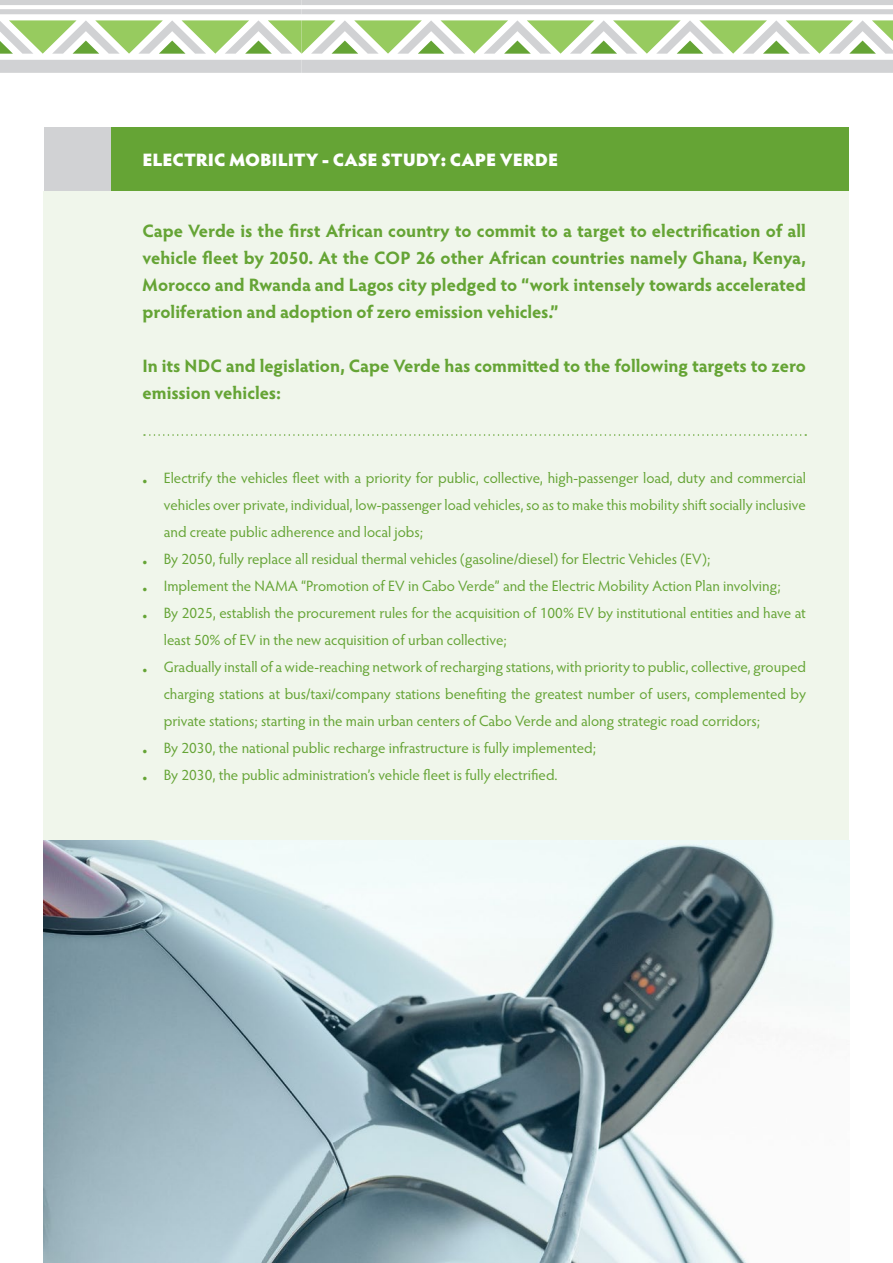
<style>
.page{position:relative;width:893px;height:1263px;background:#fff}
.page>*{position:absolute;margin:0;border:0;box-sizing:border-box;transform-origin:0 0}
.Sidebar_Header{font:700 18px/27px "Hypatia Sans Pro";color:#65a435;text-align:justify}
.Sidebar_Header-Rever{font:900 18px "Hypatia Sans Pro";letter-spacing:-.005em;color:#fff}
.t1{font:15px "Hypatia Sans Pro";color:#65a435}
.s1{font-weight:900}
</style>
<div class="page">
<svg style="left:0;top:0;width:893px;height:14px"></svg>
<div style="left:0;top:60px;width:893px;height:13px;background:#d1d2d4"></div>
<svg style="left:0;top:20px;width:893px;height:34px"></svg>
<div style="left:44px;top:191px;width:805px;height:649px;background:#f0f6eb"></div>
<div style="left:110px;top:128px;width:739px;height:63px;background:#65a435"></div>
<div style="left:44px;top:128px;width:66px;height:63px;background:#d1d2d4"></div>
<svg style="left:144px;top:434px;width:662px;height:2px"></svg>
<img style="left:44px;top:840px;width:805px;height:423px">
<p class="Sidebar_Header-Rever" style="left:143px;top:146px;width:417px">ELECTRIC MOBILITY - CASE STUDY: CAPE VERDE</p>
<p class="Sidebar_Header" style="left:143px;top:216px;width:665px">Cape Verde is the first African country to commit to a target to electrification of all vehicle fleet by 2050. At the COP 26 other African countries namely Ghana, Kenya, Morocco and Rwanda and Lagos city pledged to “work intensely towards accelerated proliferation and adoption of zero emission vehicles.”</p>
<p class="Sidebar_Header" style="left:143px;top:351px;width:665px">In its NDC and legislation, Cape Verde has committed to the following targets to zero emission vehicles:</p>
<p class="t1" style="left:143px;top:467px;width:665px"><span class="s1">.</span> Electrify the vehicles fleet with a priority for public, collective, high-passenger load, duty and commercial</p>
<p class="t1" style="left:164px;top:494px;width:644px">vehicles over private, individual, low-passenger load vehicles, so as to make this mobility shift socially inclusive</p>
<p class="t1" style="left:164px;top:521px;width:261px">and create public adherence and local jobs;</p>
<p class="t1" style="left:143px;top:548px;width:569px"><span class="s1">.</span> By 2050, fully replace all residual thermal vehicles (gasoline/diesel) for Electric Vehicles (EV);</p>
<p class="t1" style="left:143px;top:575px;width:640px"><span class="s1">.</span> Implement the NAMA “Promotion of EV in Cabo Verde” and the Electric Mobility Action Plan involving;</p>
<p class="t1" style="left:143px;top:602px;width:665px"><span class="s1">.</span> By 2025, establish the procurement rules for the acquisition of 100% EV by institutional entities and have at</p>
<p class="t1" style="left:164px;top:629px;width:344px">least 50% of EV in the new acquisition of urban collective;</p>
<p class="t1" style="left:143px;top:656px;width:665px"><span class="s1">.</span> Gradually install of a wide-reaching network of recharging stations, with priority to public, collective, grouped</p>
<p class="t1" style="left:164px;top:683px;width:644px">charging stations at bus/taxi/company stations benefiting the greatest number of users, complemented by</p>
<p class="t1" style="left:164px;top:710px;width:598px">private stations; starting in the main urban centers of Cabo Verde and along strategic road corridors;</p>
<p class="t1" style="left:143px;top:737px;width:455px"><span class="s1">.</span> By 2030, the national public recharge infrastructure is fully implemented;</p>
<p class="t1" style="left:143px;top:764px;width:416px"><span class="s1">.</span> By 2030, the public administration’s vehicle fleet is fully electrified.</p>
</div>
